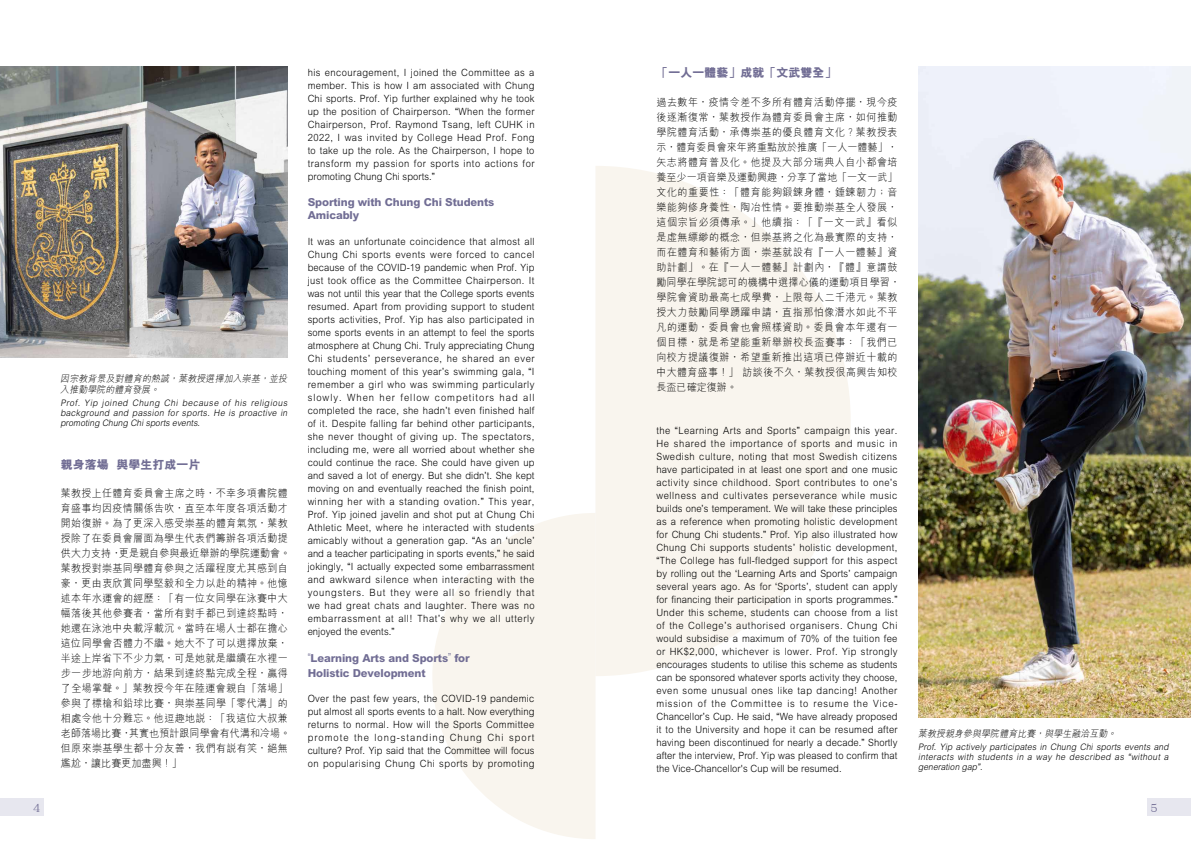
<style>
.page{position:relative;width:1191px;height:842px;background:#fff}
.page>*{position:absolute;margin:0;border:0;box-sizing:border-box;transform-origin:0 0}
.t1{font:800 12px "M Hei HK";color:#716d94}
.t2{font:12px "XANO mincho U32";color:#716d94}
.t3{font:800 11px/13px "M Hei HK";letter-spacing:-.01em;color:#716d94}
.t4{font:300 10.5px/15px "M Hei HK";letter-spacing:.04em;color:#000;scale:.95 1}
.t5{font:300 10px/13px "M Hei HK";letter-spacing:.03em;color:#000;text-align:justify;scale:.94 1}
.t6{font:italic 300 9.5px/11px "M Hei HK";color:#000;scale:.94 1}
.t7{font:italic 300 9px/10px "M Hei HK";color:#000;text-align:justify;scale:.94 1}
.s1{font-family:"Arial";font-weight:400}
.s2{font-family:"Arial Narrow";font-weight:400}
</style>
<div class="page">
<svg style="left:595px;top:166px;width:255px;height:510px;fill:#f9f5ee"></svg>
<svg style="left:432px;top:513px;width:163px;height:326px;fill:#f9f5ee"></svg>
<div style="left:0;top:799px;width:43px;height:17px;background:#e7e7ef"></div>
<div style="left:1148px;top:799px;width:43px;height:17px;background:#e7e7ef"></div>
<img style="left:0;top:67px;width:288px;height:290px">
<img style="left:918px;top:67px;width:273px;height:650px">
<p class="t6" style="left:60px;top:373px;width:245px">因宗教背景及對體育的熱誠，葉教授選擇加入崇基，並投入推動學院的體育發展。</p>
<p class="t7" style="left:60px;top:398px;width:245px">Prof. Yip joined Chung Chi because of his religious background and passion for sports. He is proactive in promoting Chung Chisports events.</p>
<p class="t1" style="left:61px;top:456px;width:141px">親身落場 與學生打成一片</p>
<p class="t4" style="left:61px;top:485px;width:243px">葉教授上任體育委員會主席之時，不幸多項書院體育盛事均因疫情關係告吹，直至本年度各項活動才開始復辦。為了更深入感受崇基的體育氣氛，葉教授除了在委員會層面為學生代表們籌辦各項活動提供大力支持，更是親自參與最近舉辦的學院運動會。葉教授對崇基同學體育參與之活躍程度尤其感到自豪，更由衷欣賞同學堅毅和全力以赴的精神。他憶述本年水運會的經歷：「有一位女同學在泳賽中大幅落後其他參賽者，當所有對手都已到達終點時，她還在泳池中央載浮載沉。當時在場人士都在擔心這位同學會否體力不繼。她大不了可以選擇放棄，半途上岸省下不少力氣，可是她就是繼續在水裡一步一步地游向前方，結果到達終點完成全程，贏得了全場掌聲。」葉教授今年在陸運會親自「落場」參與了標槍和鉛球比賽，與崇基同學「零代溝」的相處令他十分難忘。他逗趣地說：「我這位大叔兼老師落場比賽，其實也預計跟同學會有代溝和冷場。但原來崇基學生都十分友善，我們有說有笑，絕無尷尬，讓比賽更加盡興！」</p>
<p class="t5" style="left:308px;top:65px;width:243px">his encouragement, I joined the Committee as a member. This is how I am associated with Chung Chi sports. Prof. Yip further explained why he took up the position of Chairperson. <span class="s1">“</span>When the former Chairperson, Prof. Raymond Tsang, left CUHK in 2022, I was invited by College Head Prof. Fong to take up the role. As the Chairperson, I hope to transform my passion for sports into actions for promoting Chung Chi sports.<span class="s1">”</span></p>
<p class="t3" style="left:308px;top:196px;width:188px">Sporting with Chung Chi Students<br>Amicably</p>
<p class="t5" style="left:308px;top:234px;width:243px">It was an unfortunate coincidence that almost all Chung Chi sports events were forced to cancel because of the COVID-19 pandemic when Prof. Yip just took office as the Committee Chairperson. It was not until this year that the College sports events resumed. Apart from providing support to student sports activities, Prof. Yip has also participated in some sports events in an attempt to feel the sports atmosphere at Chung Chi. Truly appreciating Chung Chi students<span class="s1">’</span> perseverance, he shared an ever touching moment of this year<span class="s1">’</span>s swimming gala, <span class="s1">“</span>I remember a girl who was swimming particularly slowly. When her fellow competitors had all completed the race, she hadn<span class="s1">’</span>t even finished half of it. Despite falling far behind other participants, she never thought of giving up. The spectators, including me, were all worried about whether she could continue the race. She could have given up and saved a lot of energy. But she didn<span class="s1">’</span>t. She kept moving on and eventually reached the finish point, winning her with a standing ovation.<span class="s1">”</span> This year, Prof. Yip joined javelin and shot put at Chung Chi Athletic Meet, where he interacted with students amicably without a generation gap. <span class="s1">“</span>As an <span class="s1">‘</span>uncle<span class="s1">’ </span>and a teacher participating in sports events,<span class="s1">”</span> he said jokingly, <span class="s1">“</span>I actually expected some embarrassment and awkward silence when interacting with the youngsters. But they were all so friendly that we had great chats and laughter. There was no embarrassment at all! That<span class="s1">’</span>s why we all utterly enjoyed the events.<span class="s1">”</span></p>
<p class="t3" style="left:308px;top:650px;width:163px;line-height:15.8px"><span class="s2">“</span>Learning Arts and Sports<span class="s2">”</span> for<br>Holistic Development</p>
<p class="t5" style="left:308px;top:692px;width:243px">Over the past few years, the COVID-19 pandemic put almost all sports events to a halt. Now everything returns to normal. How will the Sports Committee promote the long-standing Chung Chi sport culture? Prof. Yip said that the Committee will focus on popularising Chung Chi sports by promoting</p>
<p class="t1" style="left:656px;top:65px;width:181px">「一人一體藝」成就「文武雙全」</p>
<p class="t4" style="left:656px;top:94px;width:258px">過去數年，疫情令差不多所有體育活動停擺，現今疫後逐漸復常，葉教授作為體育委員會主席，如何推動學院體育活動，承傳崇基的優良體育文化？葉教授表示，體育委員會來年將重點放於推廣「一人一體藝」，矢志將體育普及化。他提及大部分瑞典人自小都會培養至少一項音樂及運動興趣，分享了當地「一文一武」文化的重要性：「體育能夠鍛鍊身體，錘鍊韌力；音樂能夠修身養性，陶冶性情。要推動崇基全人發展，這個宗旨必須傳承。」他續指：「『一文一武』看似是虛無縹緲的概念，但崇基將之化為最實際的支持，而在體育和藝術方面，崇基就設有『一人一體藝』資助計劃」。在『一人一體藝』計劃內，『體』意謂鼓勵同學在學院認可的機構中選擇心儀的運動項目學習，學院會資助最高七成學費，上限每人二千港元。葉教授大力鼓勵同學踴躍申請，直指那怕像潛水如此不平凡的運動，委員會也會照樣資助。委員會本年還有一個目標，就是希望能重新舉辦校長盃賽事：「我們已向校方提議復辦，希望重新推出這項已停辦近十載的中大體育盛事！」 訪談後不久，葉教授很高興告知校長盃已確定復辦。</p>
<p class="t5" style="left:656px;top:424px;width:258px">the <span class="s1">“</span>Learning Arts and Sports<span class="s1">”</span> campaign this year.<br>He shared the importance of sports and music in Swedish culture, noting that most Swedish citizens have participated in at least one sport and one music activity since childhood. Sport contributes to one<span class="s1">’</span>s wellness and cultivates perseverance while music builds one<span class="s1">’</span>s temperament. We will take these principles as a reference when promoting holistic development for Chung Chi students.<span class="s1">”</span> Prof. Yip also illustrated how Chung Chi supports students<span class="s1">’</span> holistic development, <span class="s1">“</span>The College has full-fledged support for this aspect by rolling out the <span class="s1">‘</span>Learning Arts and Sports<span class="s1">’</span> campaign several years ago. As for <span class="s1">‘</span>Sports<span class="s1">’</span>, student can apply for financing their participation in sports programmes.<span class="s1">” </span>Under this scheme, students can choose from a list of the College<span class="s1">’</span>s authorised organisers. Chung Chi would subsidise a maximum of 70% of the tuition fee or HK$2,000, whichever is lower. Prof. Yip strongly encourages students to utilise this scheme as students can be sponsored whatever sports activity they choose, even some unusual ones like tap dancing! Another mission of the Committee is to resume the Vice-Chancellor<span class="s1">’</span>s Cup. He said, <span class="s1">“</span>We have already proposed it to the University and hope it can be resumed after having been discontinued for nearly a decade.<span class="s1">”</span> Shortly after the interview, Prof. Yip was pleased to confirm that the Vice-Chancellor's Cup will be resumed.</p>
<p class="t6" style="left:918px;top:728px;width:215px">葉教授親身參與學院體育比賽，與學生融洽互動。</p>
<p class="t7" style="left:918px;top:742px;width:270px">Prof. Yip actively participates in Chung Chi sports events and interacts with students in a way he described as <span class="s1">“</span>without a generation gap<span class="s1">”</span>.</p>
<p class="t2" style="left:34px;top:801px;width:8px">4</p>
<p class="t2" style="left:1150px;top:801px;width:8px">5</p>
</div>
